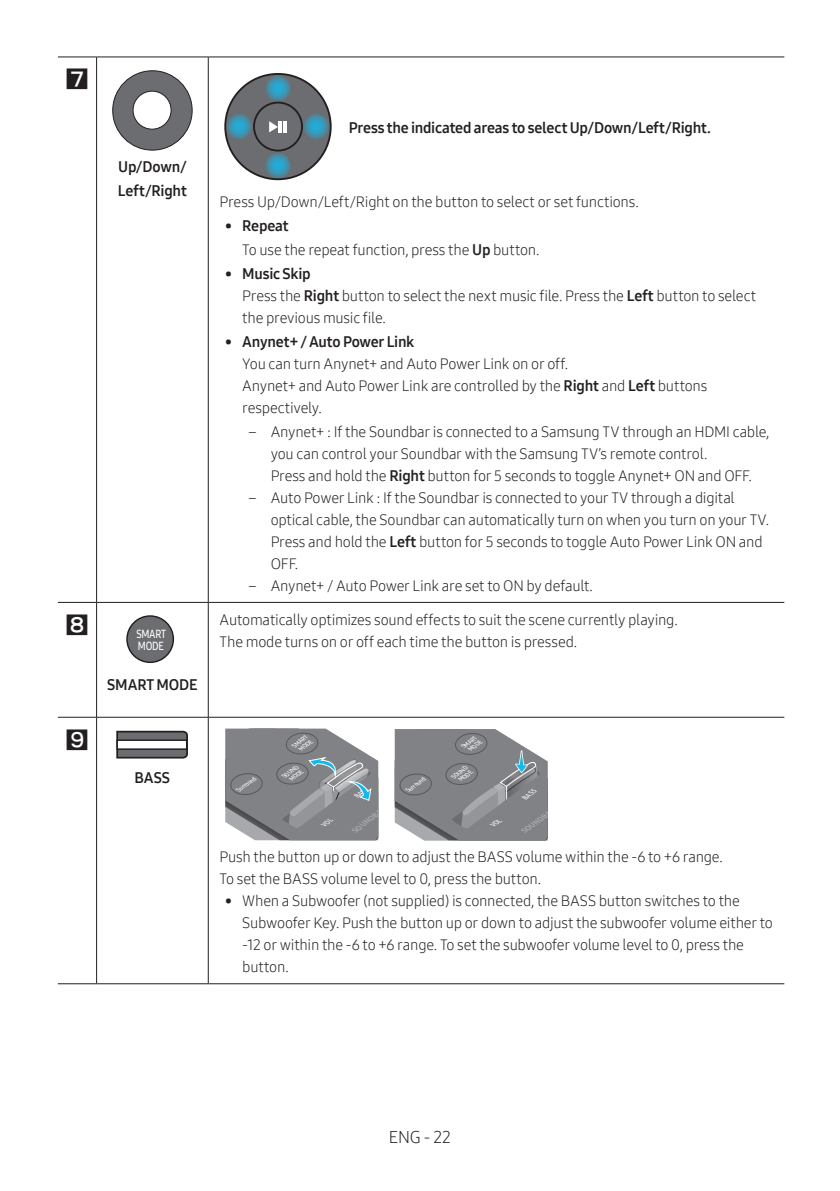
<style>
.page{position:relative;width:840px;height:1191px;background:#fff}
.page>*{position:absolute;margin:0;border:0;box-sizing:border-box;transform-origin:0 0}
.t1{font:17px "Samsung One 300";color:#231f20}
.Callout-L{font:15px/22px "Samsung One 300";letter-spacing:-.015em;color:#231f20}
.t2{font:15px/24px "Samsung One 700";letter-spacing:-.01em;color:#231f20}
.t3{font:11.4px/11.8px "Samsung One UI 600 C";letter-spacing:-.02em;color:#fff;scale:.9 1}
.t4{font:11.2px "Samsung One UI 600 C";color:#231f20;scale:.9 1}
.t5{font:italic 7.4px "Samsung One UI 800";color:#a8a9ad}
.t6{font:italic 6.6px "Samsung One UI 600 C";color:#fff}
.t7{font:italic 6px/6.4px "Samsung One UI 600 C";color:#fff;text-align:right}
.s1{font-family:"Samsung One 700"}
</style>
<div class="page">
<hr style="left:58px;top:57px;width:38px;height:1px;background:#231f20">
<hr style="left:96px;top:57px;width:112px;height:1px;background:#231f20">
<hr style="left:96px;top:57px;width:1px;height:545px;background:#231f20">
<hr style="left:208px;top:57px;width:575px;height:1px;background:#231f20">
<hr style="left:208px;top:57px;width:1px;height:545px;background:#231f20">
<hr style="left:58px;top:602px;width:38px;height:1px;background:#231f20">
<hr style="left:96px;top:602px;width:112px;height:1px;background:#231f20">
<hr style="left:96px;top:602px;width:1px;height:115px;background:#231f20">
<hr style="left:208px;top:602px;width:575px;height:1px;background:#231f20">
<hr style="left:208px;top:602px;width:1px;height:115px;background:#231f20">
<hr style="left:58px;top:717px;width:38px;height:1px;background:#231f20">
<hr style="left:96px;top:717px;width:112px;height:1px;background:#231f20">
<hr style="left:96px;top:717px;width:1px;height:266px;background:#231f20">
<hr style="left:208px;top:717px;width:575px;height:1px;background:#231f20">
<hr style="left:208px;top:717px;width:1px;height:266px;background:#231f20">
<hr style="left:58px;top:983px;width:38px;height:1px;background:#231f20">
<hr style="left:96px;top:983px;width:112px;height:1px;background:#231f20">
<hr style="left:208px;top:983px;width:575px;height:1px;background:#231f20">
<div style="left:113px;top:71px;width:79px;height:79px;background:#6c6d70;border-radius:50%"></div>
<div style="left:112px;top:70px;width:80px;height:80px;border:1px solid #231f20;border-radius:50%"></div>
<div style="left:134px;top:92px;width:37px;height:37px;border:1px solid #231f20;border-radius:50%"></div>
<div style="left:133px;top:91px;width:38px;height:38px;background:#fff;border-radius:50%"></div>
<div style="left:133px;top:91px;width:38px;height:38px;border:1px solid #231f20;border-radius:50%"></div>
<div style="left:224px;top:73px;width:107px;height:107px;background:#6c6d70;border:2px solid #231f20;border-radius:50%"></div>
<div style="left:253px;top:102px;width:50px;height:49px;background:#6c6d70;border:2px solid #231f20;border-radius:50%"></div>
<svg style="left:269px;top:121px;width:17px;height:11px"></svg>
<svg style="left:265px;top:76px;width:25px;height:25px"></svg>
<svg style="left:265px;top:153px;width:25px;height:25px"></svg>
<svg style="left:226px;top:114px;width:26px;height:25px"></svg>
<svg style="left:303px;top:114px;width:26px;height:25px"></svg>
<div style="left:127px;top:616px;width:46px;height:46px;background:#6c6d70;border-radius:50%"></div>
<div style="left:126px;top:615px;width:48px;height:48px;border:1px solid #231f20;border-radius:50%"></div>
<svg style="left:116px;top:730px;width:72px;height:29px"></svg>
<div style="left:117px;top:740px;width:70px;height:9px;background:#fff"></div>
<div style="left:116px;top:739px;width:71px;height:11px;border:1px solid #231f20"></div>
<svg style="left:225px;top:728px;width:153px;height:112px;background:#8c8f92"></svg>
<svg style="left:394px;top:729px;width:153px;height:111px;background:#8a8c8f"></svg>
<p class="t2" style="left:118px;top:155px;width:70px">Up/Down/<br>Left/Right</p>
<p class="t3" style="left:136px;top:627px;width:35px">SMART<br>MODE</p>
<p class="t2" style="left:107px;top:672px;width:92px">SMART MODE</p>
<p class="t2" style="left:348px;top:116px;width:363px">Press the indicated areas to select Up/Down/Left/Right.</p>
<p class="Callout-L" style="left:219px;top:190px;width:420px">Press Up/Down/Left/Right on the button to select or set functions.</p>
<p class="Callout-L" style="left:242px;top:213px;width:298px;line-height:24px;text-indent:-17px">• <span class="s1">Repeat<br></span>To use the repeat function, press the <span class="s1">Up</span> button.</p>
<p class="Callout-L" style="left:242px;top:262px;width:515px;text-indent:-17px">• <span class="s1">Music Skip<br></span>Press the <span class="s1">Right</span> button to select the next music file. Press the <span class="s1">Left</span> button to select the previous music file.</p>
<p class="Callout-L" style="left:242px;top:330px;width:466px;text-indent:-17px">• <span class="s1">Anynet+ / Auto Power Link<br></span>You can turn Anynet+ and Auto Power Link on or off.<br>Anynet+ and Auto Power Link are controlled by the <span class="s1">Right</span> and <span class="s1">Left</span> buttons respectively.</p>
<p class="Callout-L" style="left:270px;top:420px;width:500px;text-indent:-23px">– Anynet+ : If the Soundbar is connected to a Samsung TV through an HDMI cable, you can control your Soundbar with the Samsung TV’s remote control.<br>Press and hold the <span class="s1">Right</span> button for 5 seconds to toggle Anynet+ ON and OFF.</p>
<p class="Callout-L" style="left:270px;top:486px;width:499px;text-indent:-23px">– Auto Power Link : If the Soundbar is connected to your TV through a digital optical cable, the Soundbar can automatically turn on when you turn on your TV.<br>Press and hold the <span class="s1">Left</span> button for 5 seconds to toggle Auto Power Link ON and OFF.</p>
<p class="Callout-L" style="left:248px;top:574px;width:346px">– Anynet+ / Auto Power Link are set to ON by default.</p>
<p class="Callout-L" style="left:219px;top:609px;width:459px">Automatically optimizes sound effects to suit the scene currently playing.<br>The mode turns on or off each time the button is pressed.</p>
<p class="t7" style="left:292px;top:743px;width:20px;rotate:-36deg">SMART<br>MODE</p>
<p class="t7" style="left:461px;top:744px;width:20px;rotate:-36deg">SMART<br>MODE</p>
<p class="t7" style="left:282px;top:774px;width:21px;rotate:-36deg">SOUND<br>MODE</p>
<p class="t7" style="left:451px;top:774px;width:21px;rotate:-36deg">SOUND<br>MODE</p>
<p class="t4" style="left:141px;top:765px;width:26px">BASS</p>
<p class="t2" style="left:134px;top:766px;width:37px">BASS</p>
<p class="t7" style="left:236px;top:787px;width:24px;rotate:-36deg">Surround</p>
<p class="t7" style="left:405px;top:788px;width:24px;rotate:-36deg">Surround</p>
<p class="t6" style="left:353px;top:793px;width:16px;rotate:-36deg">BASS</p>
<p class="t5" style="left:351px;top:826px;width:41px;rotate:-36deg">SOUNDBAR</p>
<p class="t6" style="left:521px;top:794px;width:16px;rotate:-36deg">BASS</p>
<p class="t5" style="left:520px;top:827px;width:41px;rotate:-36deg">SOUNDBAR</p>
<p class="Callout-L" style="left:219px;top:846px;width:504px">Push the button up or down to adjust the BASS volume within the -6 to +6 range.<br>To set the BASS volume level to 0, press the button.</p>
<p class="Callout-L" style="left:242px;top:890px;width:532px;text-indent:-17px">• When a Subwoofer (not supplied) is connected, the BASS button switches to the Subwoofer Key. Push the button up or down to adjust the subwoofer volume either to -12 or within the -6 to +6 range. To set the subwoofer volume level to 0, press the button.</p>
<p class="t1" style="left:389px;top:1125px;width:63px">ENG - 22</p>
</div>
